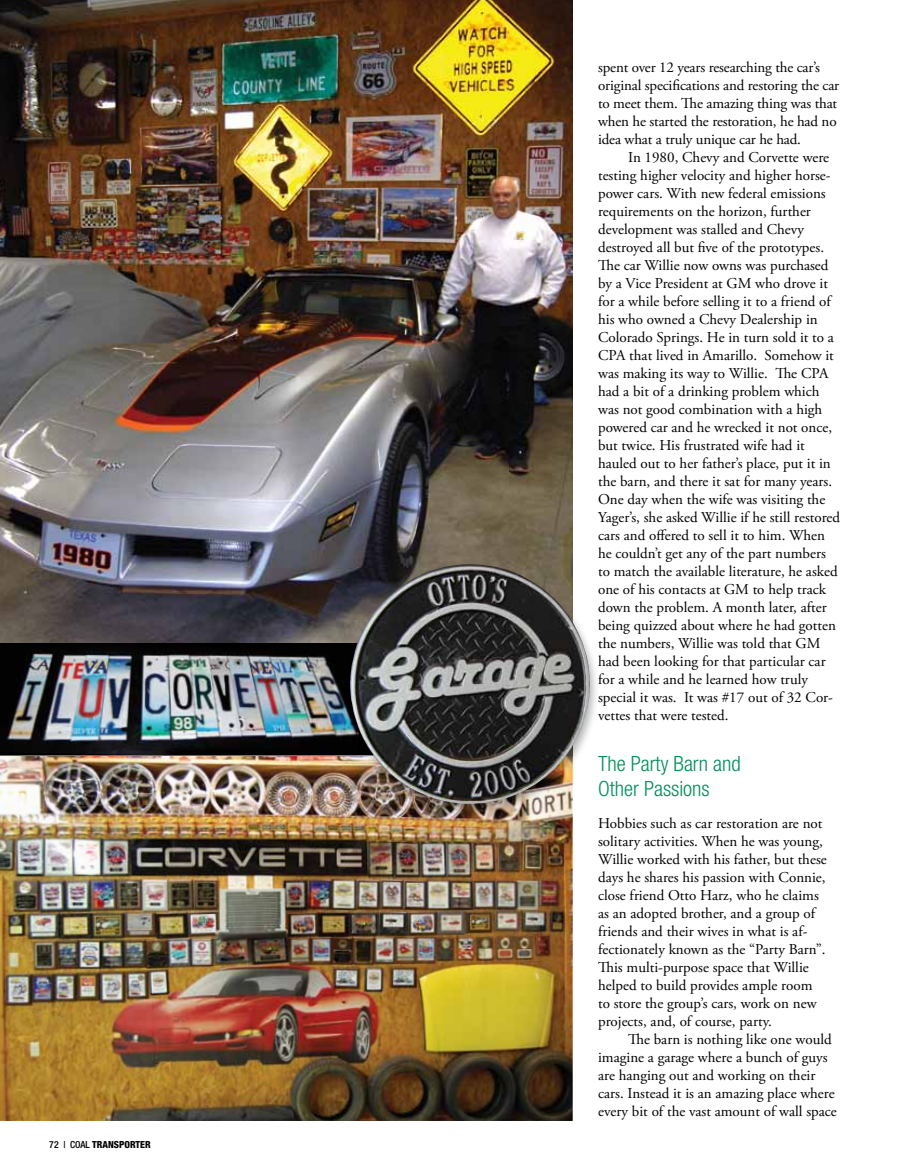
<style>
.page{position:relative;width:905px;height:1175px;background:#fff}
.page>*{position:absolute;margin:0;border:0;box-sizing:border-box;transform-origin:0 0}
.t1{font:300 condensed 21px/25.2px "Helvetica Neue LT Std";color:#009058}
.t2{font:15px/18px "Adobe Garamond Pro";color:#000}
.t3{font:800 condensed 9.75px "Helvetica Neue LT Std";color:#000}
.s1{font-weight:500}
</style>
<div class="page">
<img style="left:0;top:755px;width:572px;height:365px">
<img style="left:0;top:0;width:572px;height:643px">
<img style="left:0;top:643px;width:344px;height:112px">
<div style="left:344px;top:561px;width:256px;height:256px;background:#000;opacity:.3"></div>
<img style="left:350px;top:564px;width:240px;height:239px">
<p class="t3" style="left:49px;top:1138px;width:103px"><span class="s1">72 | COAL</span> TRANSPORTER</p>
<p class="t2" style="left:598px;top:59px;width:243px">spent over 12 years researching the car’s original specifications and restoring the car to meet them. The amazing thing was that when he started the restoration, he had no idea what a truly unique car he had.</p>
<p class="t2" style="left:598px;top:149px;width:243px;text-indent:30px">In 1980, Chevy and Corvette were testing higher velocity and higher horse&shy;power cars. With new federal emissions requirements on the horizon, further development was stalled and Chevy destroyed all but five of the prototypes.<br>The car Willie now owns was purchased by a Vice President at GM who drove it for a while before selling it to a friend of his who owned a Chevy Dealership in Colorado Springs. He in turn sold it to a CPA that lived in Amarillo. Somehow it was making its way to Willie. The CPA had a bit of a drinking problem which was not good combination with a high powered car and he wrecked it not once, but twice. His frustrated wife had it hauled out to her father’s place, put it in the barn, and there it sat for many years.<br>One day when the wife was visiting the Yager’s, she asked Willie if he still restored cars and offered to sell it to him. When he couldn’t get any of the part numbers to match the available literature, he asked one of his contacts at GM to help track down the problem. A month later, after being quizzed about where he had gotten the numbers, Willie was told that GM had been looking for that particular car for a while and he learned how truly special it was. It was #17 out of 32 Cor&shy;vettes that were tested.</p>
<h1 class="t1" style="left:598px;top:750px;width:144px">The Party Barn and<br>Other Passions</h1>
<p class="t2" style="left:598px;top:815px;width:230px">Hobbies such as car restoration are not solitary activities. When he was young, Willie worked with his father, but these days he shares his passion with Connie, close friend Otto Harz, who he claims as an adopted brother, and a group of friends and their wives in what is af&shy;fectionately known as the “Party Barn”.<br>This multi-purpose space that Willie helped to build provides ample room to store the group’s cars, work on new projects, and, of course, party.</p>
<p class="t2" style="left:598px;top:1031px;width:240px;text-indent:30px">The barn is nothing like one would imagine a garage where a bunch of guys are hanging out and working on their cars. Instead it is an amazing place where every bit of the vast amount of wall space</p>
</div>
